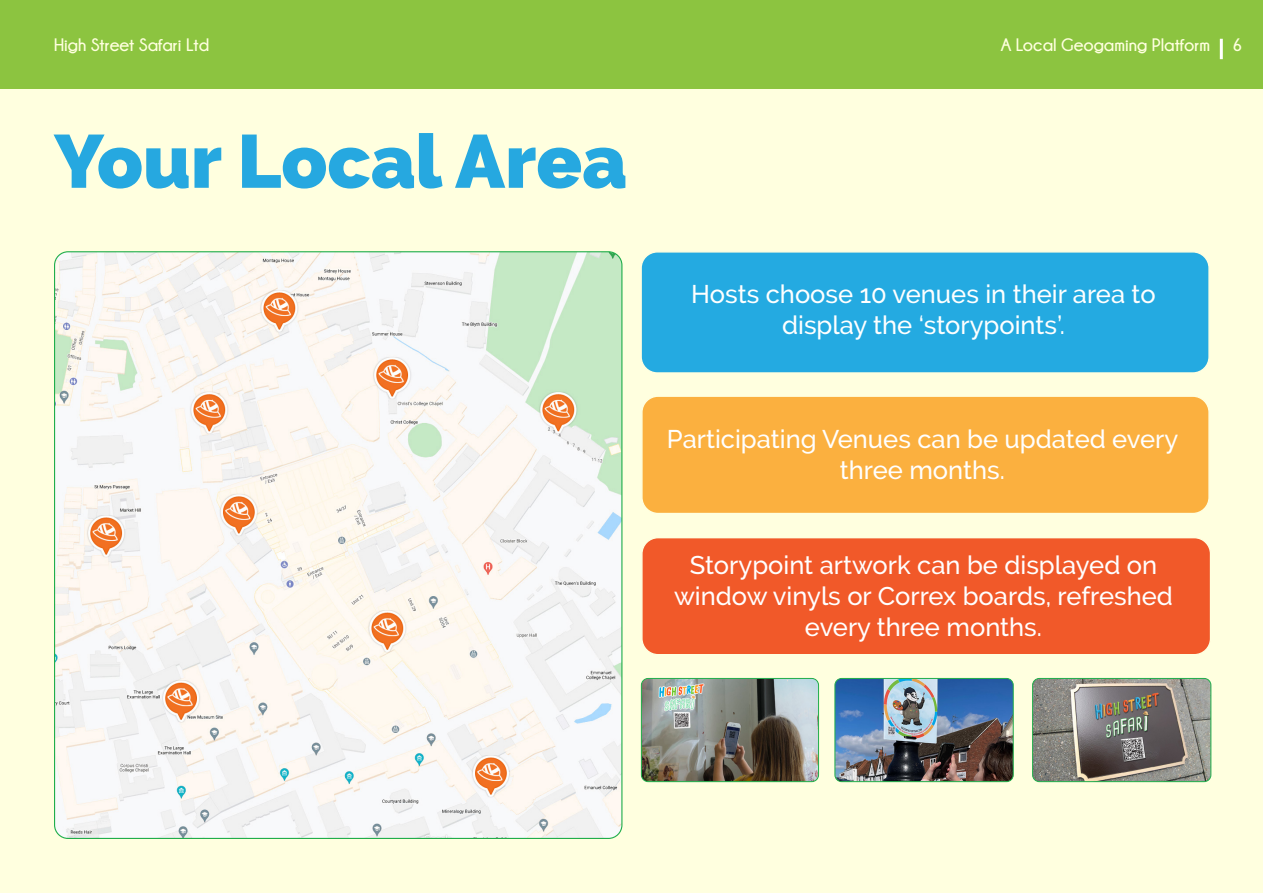
<style>
.page{position:relative;width:1263px;height:893px;background:#fff}
.page>*{position:absolute;margin:0;border:0;box-sizing:border-box;transform-origin:0 0}
.t1{font:900 75px "Raleway";color:#26a8e0}
.t2{font:500 25.5px/30.6px "Raleway";color:#fff;text-align:center}
.t3{font:700 18px "Champagne&Limousines";color:#ffffdf}
</style>
<div class="page">
<div style="left:0;top:89px;width:1263px;height:804px;background:#ffffdf"></div>
<img style="left:56px;top:253px;width:566px;height:585px">
<div style="left:0;top:0;width:1263px;height:89px;background:#8cc440"></div>
<hr style="left:1220px;top:39px;width:3px;height:20px;background:#fff">
<div style="left:642px;top:396px;width:567px;height:117px;background:#fbb03f;border-radius:16px"></div>
<div style="left:641px;top:395px;width:569px;height:119px;border:1px solid #ffffdf;border-radius:16px"></div>
<div style="left:642px;top:538px;width:568px;height:117px;background:#f15929;border-radius:16px"></div>
<div style="left:641px;top:537px;width:570px;height:118px;border:1px solid #ffffdf;border-radius:16px"></div>
<div style="left:641px;top:252px;width:568px;height:121px;background:#24aae1;border-radius:16px"></div>
<div style="left:640px;top:251px;width:570px;height:123px;border:1px solid #ffffdf;border-radius:16px"></div>
<img style="left:641px;top:678px;width:177px;height:104px">
<div style="left:641px;top:678px;width:178px;height:104px;border:1px solid #20ae4b;border-radius:7px"></div>
<img style="left:835px;top:678px;width:178px;height:104px">
<div style="left:835px;top:678px;width:178px;height:104px;border:1px solid #20ae4b;border-radius:7px"></div>
<img style="left:1033px;top:678px;width:178px;height:104px">
<div style="left:1032px;top:678px;width:179px;height:104px;border:1px solid #20ae4b;border-radius:7px"></div>
<p class="t3" style="left:54px;top:35px;width:156px">High Street Safari Ltd</p>
<p class="t3" style="left:1001px;top:35px;width:211px">A Local Geogaming Platform</p>
<p class="t3" style="left:1232px;top:35px;width:12px">6</p>
<p class="t3" style="left:110px;top:35px;width:11px">e</p>
<p class="t1" style="left:54px;top:118px;width:574px">Your Local Area</p>
<p class="t2" style="left:691px;top:279px;width:466px">Hosts choose 10 venues in their area to display the ‘storypoints’.</p>
<p class="t2" style="left:667px;top:424px;width:513px">Participating Venues can be updated every three months.</p>
<p class="t2" style="left:674px;top:550px;width:500px">Storypoint artwork can be displayed on window vinyls or Correx boards, refreshed every three months.</p>
</div>
